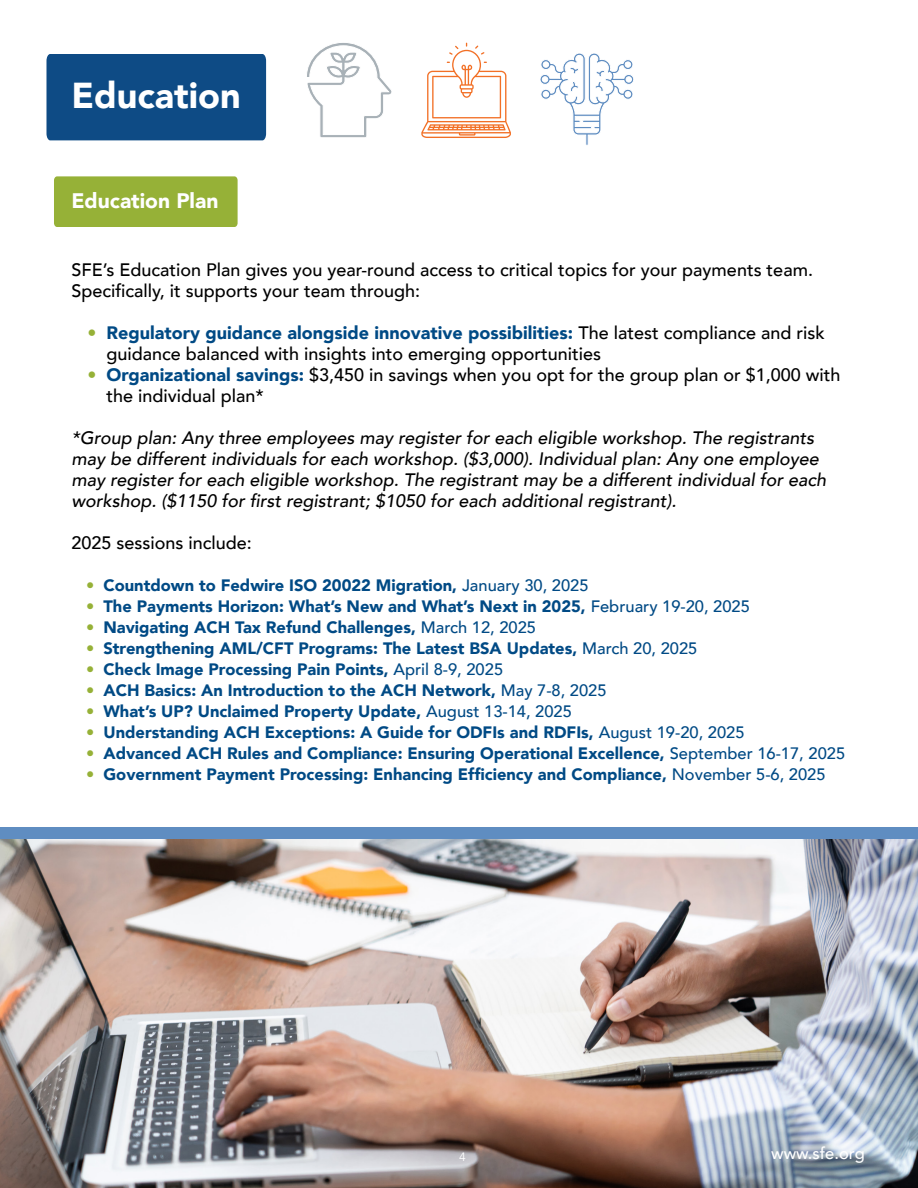
<style>
.page{position:relative;width:918px;height:1188px;background:#fff}
.page>*{position:absolute;margin:0;border:0;box-sizing:border-box;transform-origin:0 0}
.t1{font:900 36px "Avenir";color:#fff}
.t2{font:900 21px "Avenir";color:#fff}
.t3{font:500 18px/21px "Avenir";color:#000}
.t4{font:italic 500 18px/21px "Avenir";color:#000}
.t5{font:900 16.5px "Avenir";color:#004a85}
.t6{font:500 16.5px "Avenir";color:#fff}
.t7{font:12px "Avenir";color:#fff}
.s1{font-weight:900;color:#96b137}
.s2{font-weight:900;color:#004a85}
.s3{color:#96b137}
.s4{font-weight:500}
</style>
<div class="page">
<div style="left:46px;top:54px;width:220px;height:86px;background:#0e4b85"></div>
<img style="left:0;top:839px;width:918px;height:349px">
<div style="left:54px;top:176px;width:184px;height:51px;background:#96b137"></div>
<div style="left:0;top:828px;width:918px;height:11px;background:#5f8dc1"></div>
<svg style="left:540px;top:53px;width:94px;height:92px"></svg>
<svg style="left:421px;top:43px;width:90px;height:95px"></svg>
<svg style="left:307px;top:43px;width:85px;height:95px"></svg>
<h1 class="t1" style="left:71px;top:64px;width:171px">Education</h1>
<p class="t2" style="left:71px;top:183px;width:149px">Education Plan</p>
<p class="t3" style="left:71px;top:258px;width:743px">SFE’s Education Plan gives you year-round access to critical topics for your payments team.<br>Specifically, it supports your team through:</p>
<p class="t3" style="left:106px;top:321px;width:720px;text-indent:-19px"><span class="s1">•</span> <span class="s2">Regulatory guidance alongside innovative possibilities:</span> The latest compliance and risk guidance balanced with insights into emerging opportunities</p>
<p class="t3" style="left:106px;top:363px;width:736px;text-indent:-19px"><span class="s1">•</span> <span class="s2">Organizational savings:</span> $3,450 in savings when you opt for the group plan or $1,000 with the individual plan*</p>
<p class="t4" style="left:71px;top:427px;width:756px">*Group plan: Any three employees may register for each eligible workshop. The registrants may be different individuals for each workshop. ($3,000). Individual plan: Any one employee may register for each eligible workshop. The registrant may be a different individual for each workshop. ($1150 for first registrant; $1050 for each additional registrant).</p>
<p class="t3" style="left:71px;top:531px;width:182px">2025 sessions include:</p>
<p class="t5" style="left:86px;top:571px;width:504px"><span class="s3">•</span> Countdown to Fedwire ISO 20022 Migration, <span class="s4">January 30, 2025</span></p>
<p class="t5" style="left:86px;top:592px;width:665px"><span class="s3">•</span> The Payments Horizon: What’s New and What’s Next in 2025, <span class="s4">February 19-20, 2025</span></p>
<p class="t5" style="left:86px;top:613px;width:452px"><span class="s3">•</span> Navigating ACH Tax Refund Challenges, <span class="s4">March 12, 2025</span></p>
<p class="t5" style="left:86px;top:634px;width:613px"><span class="s3">•</span> Strengthening AML/CFT Programs: The Latest BSA Updates, <span class="s4">March 20, 2025</span></p>
<p class="t5" style="left:86px;top:655px;width:419px"><span class="s3">•</span> Check Image Processing Pain Points, <span class="s4">April 8-9, 2025</span></p>
<p class="t5" style="left:86px;top:676px;width:522px"><span class="s3">•</span> ACH Basics: An Introduction to the ACH Network, <span class="s4">May 7-8, 2025</span></p>
<p class="t5" style="left:86px;top:697px;width:487px"><span class="s3">•</span> What’s UP? Unclaimed Property Update, <span class="s4">August 13-14, 2025</span></p>
<p class="t5" style="left:86px;top:718px;width:660px"><span class="s3">•</span> Understanding ACH Exceptions: A Guide for ODFIs and RDFIs, <span class="s4">August 19-20, 2025</span></p>
<p class="t5" style="left:86px;top:739px;width:761px"><span class="s3">•</span> Advanced ACH Rules and Compliance: Ensuring Operational Excellence, <span class="s4">September 16-17, 2025</span></p>
<p class="t5" style="left:86px;top:760px;width:741px"><span class="s3">•</span> Government Payment Processing: Enhancing Efficiency and Compliance, <span class="s4">November 5-6, 2025</span></p>
<p class="t7" style="left:459px;top:1149px;width:8px">4</p>
<p class="t6" style="left:771px;top:1139px;width:95px">www.sfe.org</p>
</div>
